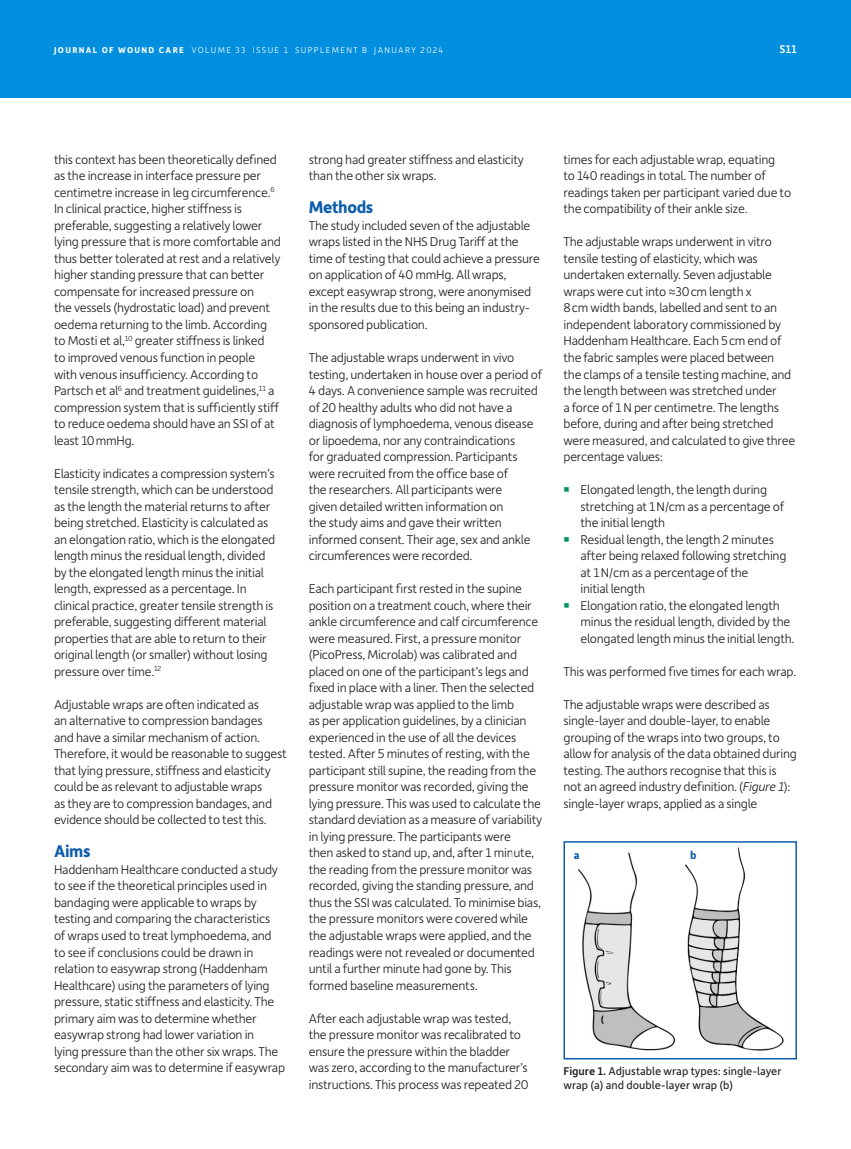
<style>
.page{position:relative;width:851px;height:1149px;background:#fff}
.page>*{position:absolute;margin:0;border:0;box-sizing:border-box;transform-origin:0 0}
.Header_A{font:700 18px "Depot New";letter-spacing:-.02em;color:#0c5eaa}
.Body__space{font:300 13.5px/16.5px "Depot New";letter-spacing:-.02em;color:#231f20}
.t1{font:12px/14.4px "Depot New";color:#231f20}
.t2{font:500 12px "Depot New";color:#fff}
.Label{font:700 12px "Depot New";color:#0c5eaa}
.t3{font:300 9px "Depot New";letter-spacing:.15em;color:#fff}
.s1{font-weight:700}
.s2{font-weight:700;color:#00935f}
.s3{font-style:italic}
.s4{font-weight:500}
</style>
<div class="page">
<div style="left:0;top:0;width:850px;height:98px;background:#008fde"></div>
<div style="left:563px;top:840px;width:233px;height:219px;background:#fff;border:2px solid #0c5eaa"></div>
<img style="left:685px;top:847px;width:99px;height:203px">
<img style="left:578px;top:852px;width:98px;height:198px">
<p class="t3" style="left:54px;top:45px;width:391px"><span class="s1">JOURNAL OF WOUND CARE</span> VOLUME 33 ISSUE 1 SUPPLEMENT B JANUARY 2024</p>
<p class="t2" style="left:779px;top:42px;width:19px">S11</p>
<p class="Body__space" style="left:54px;top:150px;width:228px">this context has been theoretically defined as the increase in interface pressure per centimetre increase in leg circumference.<sup>6<br></sup>In clinical practice, higher stiffness is preferable, suggesting a relatively lower lying pressure that is more comfortable and thus better tolerated at rest and a relatively higher standing pressure that can better compensate for increased pressure on<br>the vessels (hydrostatic load) and prevent oedema returning to the limb. According to Mosti et al,<sup>10</sup> greater stiffness is linked<br>to improved venous function in people with venous insufficiency. According to Partsch et al<sup>6</sup> and treatment guidelines,<sup>11</sup> a compression system that is sufficiently stiff to reduce oedema should have an SSI of at least 10mmHg.</p>
<p class="Body__space" style="left:54px;top:464px;width:223px">Elasticity indicates a compression system’s tensile strength, which can be understood as the length the material returns to after being stretched. Elasticity is calculated as an elongation ratio, which is the elongated length minus the residual length, divided by the elongated length minus the initial length, expressed as a percentage. In clinical practice, greater tensile strength is preferable, suggesting different material properties that are able to return to their original length (or smaller) without losing pressure over time.<sup>12</sup></p>
<p class="Body__space" style="left:54px;top:695px;width:234px">Adjustable wraps are often indicated as<br>an alternative to compression bandages<br>and have a similar mechanism of action.<br>Therefore, it would be reasonable to suggest that lying pressure, stiffness and elasticity could be as relevant to adjustable wraps<br>as they are to compression bandages, and evidence should be collected to test this.</p>
<p class="Header_A" style="left:54px;top:839px;width:38px">Aims</p>
<p class="Body__space" style="left:54px;top:860px;width:232px">Haddenham Healthcare conducted a study to see if the theoretical principles used in bandaging were applicable to wraps by testing and comparing the characteristics of wraps used to treat lymphoedema, and to see if conclusions could be drawn in relation to easywrap strong (Haddenham Healthcare) using the parameters of lying pressure, static stiffness and elasticity. The primary aim was to determine whether easywrap strong had lower variation in<br>lying pressure than the other six wraps. The secondary aim was to determine if easywrap</p>
<p class="Body__space" style="left:309px;top:150px;width:217px">strong had greater stiffness and elasticity than the other six wraps.</p>
<p class="Header_A" style="left:309px;top:195px;width:66px">Methods</p>
<p class="Body__space" style="left:309px;top:216px;width:232px">The study included seven of the adjustable wraps listed in the NHS Drug Tariff at the time of testing that could achieve a pressure on application of 40 mmHg. All wraps, except easywrap strong, were anonymised in the results due to this being an industry&shy;sponsored publication.</p>
<p class="Body__space" style="left:309px;top:348px;width:235px">The adjustable wraps underwent in vivo testing, undertaken in house over a period of 4 days. A convenience sample was recruited of 20 healthy adults who did not have a diagnosis of lymphoedema, venous disease or lipoedema, nor any contraindications<br>for graduated compression. Participants were recruited from the office base of<br>the researchers. All participants were<br>given detailed written information on<br>the study aims and gave their written informed consent. Their age, sex and ankle circumferences were recorded.</p>
<p class="Body__space" style="left:309px;top:579px;width:235px">Each participant first rested in the supine position on a treatment couch, where their ankle circumference and calf circumference were measured. First, a pressure monitor (PicoPress, Microlab) was calibrated and placed on one of the participant’s legs and fixed in place with a liner. Then the selected adjustable wrap was applied to the limb<br>as per application guidelines, by a clinician experienced in the use of all the devices tested. After 5 minutes of resting, with the participant still supine, the reading from the pressure monitor was recorded, giving the lying pressure. This was used to calculate the standard deviation as a measure of variability in lying pressure. The participants were<br>then asked to stand up, and, after 1 minute, the reading from the pressure monitor was recorded, giving the standing pressure, and thus the SSI was calculated. To minimise bias, the pressure monitors were covered while the adjustable wraps were applied, and the readings were not revealed or documented until a further minute had gone by. This formed baseline measurements.</p>
<p class="Body__space" style="left:309px;top:1008px;width:221px">After each adjustable wrap was tested, the pressure monitor was recalibrated to ensure the pressure within the bladder was zero, according to the manufacturer’s instructions. This process was repeated 20</p>
<p class="Body__space" style="left:563px;top:150px;width:229px">times for each adjustable wrap, equating<br>to 140 readings in total. The number of readings taken per participant varied due to the compatibility of their ankle size.</p>
<p class="Body__space" style="left:563px;top:233px;width:233px">The adjustable wraps underwent in vitro tensile testing of elasticity, which was undertaken externally. Seven adjustable wraps were cut into ≈30cm length x<br>8cm width bands, labelled and sent to an independent laboratory commissioned by Haddenham Healthcare. Each 5cm end of the fabric samples were placed between the clamps of a tensile testing machine, and the length between was stretched under<br>a force of 1 N per centimetre. The lengths before, during and after being stretched were measured, and calculated to give three percentage values:</p>
<p class="Body__space" style="left:580px;top:480px;width:205px;text-indent:-17px"><span class="s2">▪</span> Elongated length, the length during stretching at 1N/cm as a percentage of the initial length</p>
<p class="Body__space" style="left:580px;top:530px;width:207px;text-indent:-17px"><span class="s2">▪</span> Residual length, the length 2 minutes after being relaxed following stretching at 1N/cm as a percentage of the<br>initial length</p>
<p class="Body__space" style="left:580px;top:596px;width:215px;text-indent:-17px"><span class="s2">▪</span> Elongation ratio, the elongated length minus the residual length, divided by the elongated length minus the initial length.</p>
<p class="Body__space" style="left:563px;top:662px;width:234px">This was performed five times for each wrap.</p>
<p class="Body__space" style="left:563px;top:695px;width:235px">The adjustable wraps were described as single-layer and double-layer, to enable grouping of the wraps into two groups, to allow for analysis of the data obtained during testing. The authors recognise that this is not an agreed industry definition. (<span class="s3">Figure 1</span>): single-layer wraps, applied as a single</p>
<p class="Label" style="left:573px;top:846px;width:7px">a</p>
<p class="Label" style="left:690px;top:846px;width:8px">b</p>
<p class="t1" style="left:563px;top:1062px;width:219px"><span class="s4">Figure 1.</span> Adjustable wrap types: single-layer wrap (a) and double-layer wrap (b)</p>
</div>
